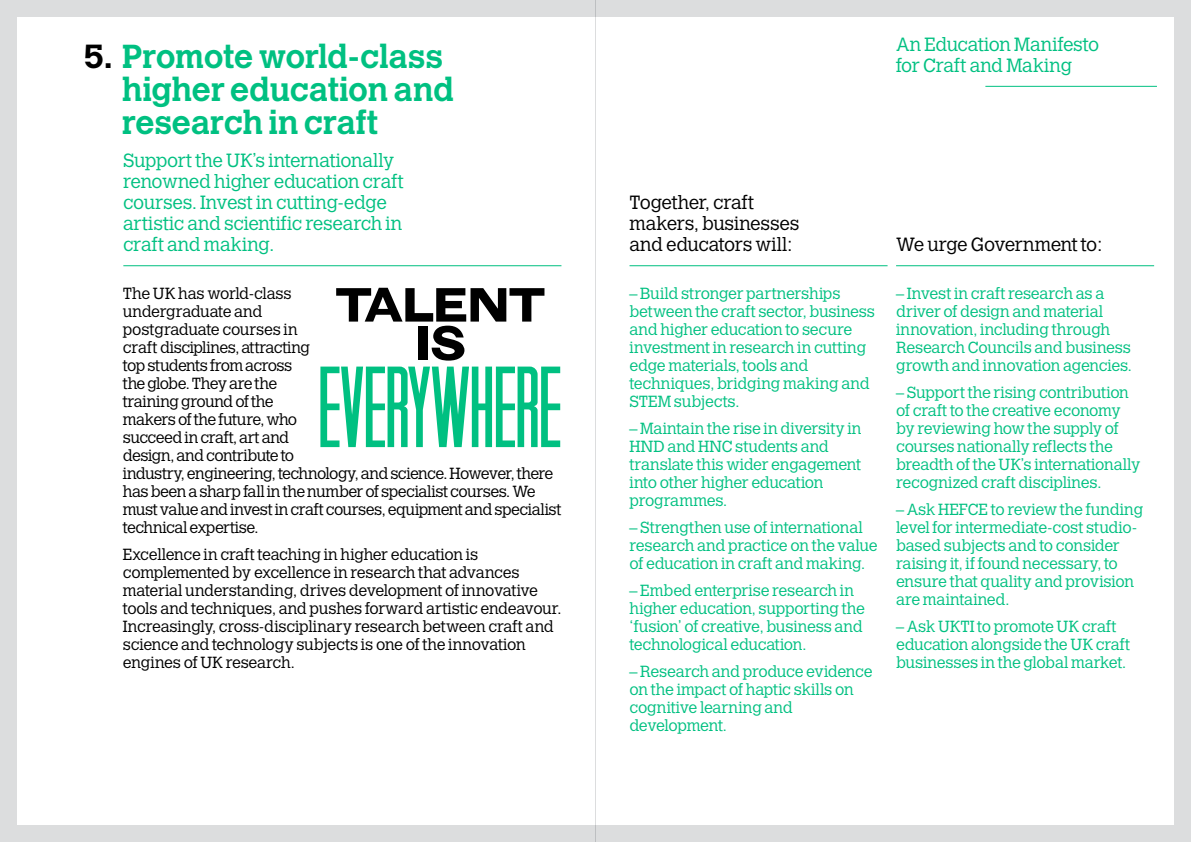
<style>
.page{position:relative;width:1191px;height:842px;background:#fff}
.page>*{position:absolute;margin:0;border:0;box-sizing:border-box;transform-origin:0 0}
.t1{font:700 33px/33px "Calvert";letter-spacing:-.01em;color:#00c081}
.t2{font:300 19px/21px "Calvert";letter-spacing:-.01em;color:#00c081}
.t3{font:300 19px/21px "Calvert";letter-spacing:-.015em;color:#000}
.t4{font:300 16px/18px "Calvert";letter-spacing:-.015em;color:#00c081}
.t5{font:300 16px/18px "Calvert";letter-spacing:-.02em;color:#000}
.s1{color:#000}
</style>
<div class="page">
<div style="left:595px;top:0;width:596px;height:842px;background:#dcddde"></div>
<div style="left:0;top:0;width:595px;height:842px;background:#dcddde"></div>
<div style="left:17px;top:17px;width:578px;height:808px;background:#fff"></div>
<div style="left:595px;top:17px;width:579px;height:808px;background:#fff"></div>
<hr style="left:985px;top:86px;width:172px;height:1px;background:#00c081">
<hr style="left:123px;top:265px;width:438px;height:1px;background:#00c081">
<svg style="left:320px;top:367px;width:240px;height:80px"></svg>
<svg style="left:336px;top:288px;width:208px;height:73px"></svg>
<hr style="left:629px;top:265px;width:258px;height:1px;background:#00c081">
<hr style="left:896px;top:265px;width:258px;height:1px;background:#00c081">
<hr style="left:595px;top:0;width:1px;height:842px;background:#dcddde">
<h1 class="t1" style="left:122px;top:39px;width:333px;text-indent:-38px"><span class="s1">5.</span> Promote world-class higher education and research in craft</h1>
<p class="t2" style="left:123px;top:150px;width:282px">Support the UK’s internationally renowned higher education craft courses. Invest in cutting-edge artistic and scientific research in craft and making.</p>
<p class="t5" style="left:123px;top:285px;width:440px">The UK has world-class<br>undergraduate and<br>postgraduate courses in<br>craft disciplines, attracting<br>top students from across<br>the globe. They are the<br>training ground of the<br>makers of the future, who<br>succeed in craft, art and<br>design, and contribute to<br>industry, engineering, technology, and science. However, there has been a sharp fall in the number of specialist courses. We must value and invest in craft courses, equipment and specialist technical expertise.</p>
<p class="t5" style="left:123px;top:546px;width:440px">Excellence in craft teaching in higher education is complemented by excellence in research that advances material understanding, drives development of innovative tools and techniques, and pushes forward artistic endeavour.<br>Increasingly, cross-disciplinary research between craft and science and technology subjects is one of the innovation engines of UK research.</p>
<p class="t2" style="left:896px;top:34px;width:205px">An Education Manifesto for Craft and Making</p>
<p class="t3" style="left:629px;top:192px;width:171px">Together, craft makers, businesses and educators will:</p>
<p class="t4" style="left:629px;top:285px;width:247px">– Build stronger partnerships between the craft sector, business and higher education to secure investment in research in cutting edge materials, tools and techniques, bridging making and<br>STEM subjects.</p>
<p class="t4" style="left:629px;top:420px;width:234px">– Maintain the rise in diversity in<br>HND and HNC students and translate this wider engagement into other higher education programmes.</p>
<p class="t4" style="left:629px;top:519px;width:249px">– Strengthen use of international research and practice on the value of education in craft and making.</p>
<p class="t4" style="left:629px;top:582px;width:237px">– Embed enterprise research in higher education, supporting the ‘fusion’ of creative, business and technological education.</p>
<p class="t4" style="left:629px;top:663px;width:244px">– Research and produce evidence on the impact of haptic skills on cognitive learning and development.</p>
<p class="t3" style="left:896px;top:234px;width:207px">We urge Government to:</p>
<p class="t4" style="left:896px;top:285px;width:237px">– Invest in craft research as a driver of design and material innovation, including through<br>Research Councils and business growth and innovation agencies.</p>
<p class="t4" style="left:896px;top:384px;width:246px">– Support the rising contribution of craft to the creative economy by reviewing how the supply of courses nationally reflects the breadth of the UK’s internationally recognized craft disciplines.</p>
<p class="t4" style="left:896px;top:501px;width:249px">– Ask HEFCE to review the funding level for intermediate-cost studio&shy;based subjects and to consider raising it, if found necessary, to ensure that quality and provision are maintained.</p>
<p class="t4" style="left:896px;top:618px;width:236px">– Ask UKTI to promote UK craft education alongside the UK craft businesses in the global market.</p>
</div>
